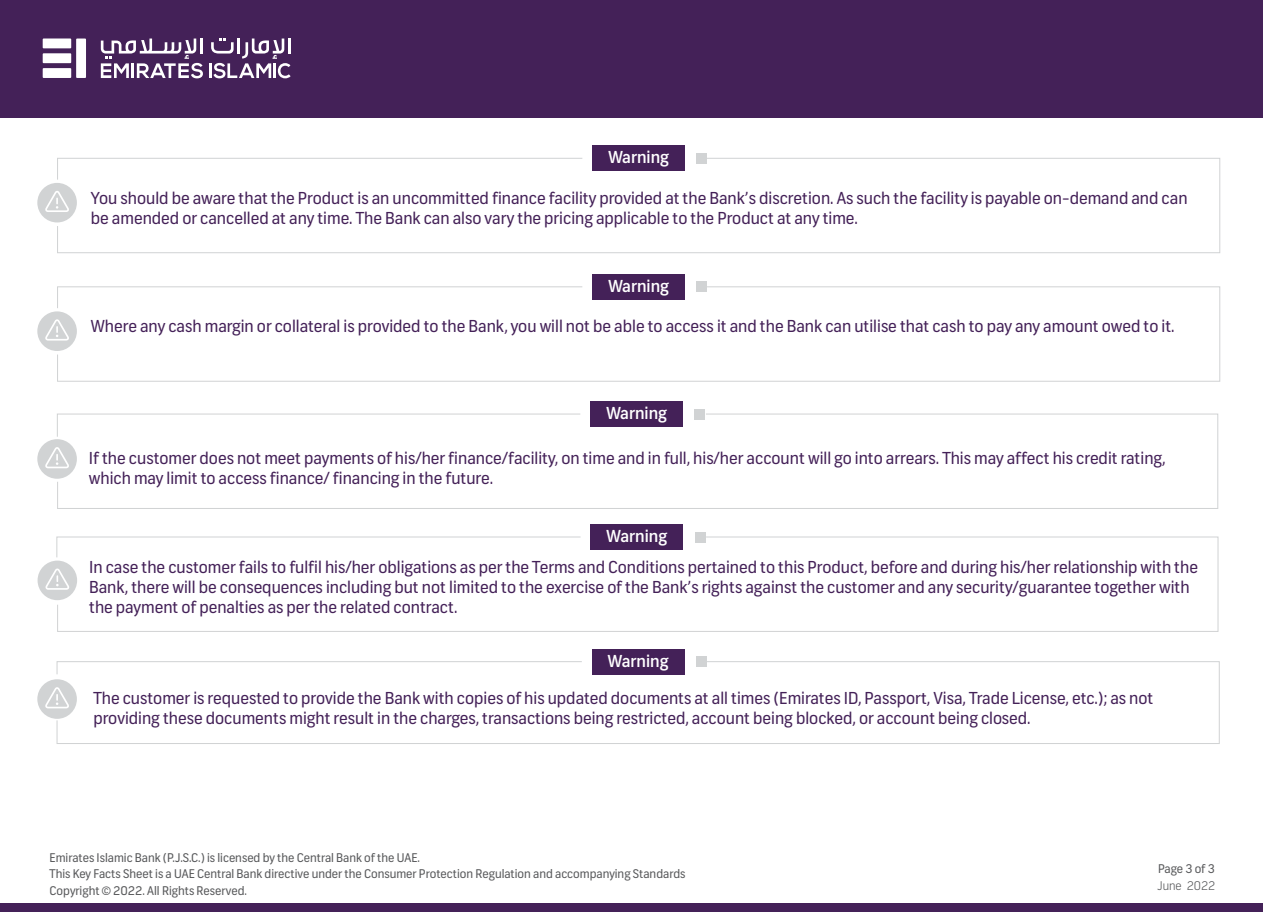
<style>
.page{position:relative;width:1263px;height:912px;background:#fff}
.page>*{position:absolute;margin:0;border:0;box-sizing:border-box;transform-origin:0 0}
.t1{font:16.5px/19.8px "Frank";color:#442158}
.t2{font:500 16.5px "Frank";color:#fff}
.t3{font:12px/16.5px "Frank";color:#58595b}
.t4{font:300 12px "Frank";color:#58595b}
</style>
<div class="page">
<div style="left:0;top:0;width:1263px;height:118px;background:#442158"></div>
<div style="left:43px;top:38px;width:28px;height:10px;background:#fff"></div>
<div style="left:76px;top:39px;width:10px;height:39px;background:#fff"></div>
<div style="left:43px;top:53px;width:28px;height:10px;background:#fff"></div>
<div style="left:43px;top:68px;width:28px;height:10px;background:#fff"></div>
<svg style="left:101px;top:39px;width:102px;height:39px"></svg>
<svg style="left:209px;top:39px;width:82px;height:39px"></svg>
<div style="left:0;top:903px;width:1263px;height:9px;background:#442158"></div>
<svg style="left:57px;top:286px;width:1164px;height:96px"></svg>
<div style="left:697px;top:282px;width:10px;height:10px;background:#d1d3d4"></div>
<div style="left:592px;top:274px;width:93px;height:25px;background:#442158"></div>
<div style="left:37px;top:311px;width:40px;height:40px;background:#d1d3d4;border-radius:50%"></div>
<svg style="left:45px;top:319px;width:24px;height:21px"></svg>
<svg style="left:57px;top:157px;width:1164px;height:97px"></svg>
<div style="left:697px;top:153px;width:10px;height:10px;background:#d1d3d4"></div>
<div style="left:592px;top:146px;width:93px;height:25px;background:#442158"></div>
<div style="left:37px;top:183px;width:40px;height:39px;background:#d1d3d4;border-radius:50%"></div>
<svg style="left:45px;top:191px;width:24px;height:21px"></svg>
<svg style="left:56px;top:660px;width:1164px;height:84px"></svg>
<div style="left:696px;top:656px;width:10px;height:11px;background:#d1d3d4"></div>
<div style="left:592px;top:649px;width:92px;height:25px;background:#442158"></div>
<svg style="left:56px;top:660px;width:527px;height:15px"></svg>
<div style="left:37px;top:679px;width:40px;height:40px;background:#d1d3d4;border-radius:50%"></div>
<svg style="left:45px;top:687px;width:24px;height:21px"></svg>
<div style="left:695px;top:532px;width:10px;height:10px;background:#d1d3d4"></div>
<div style="left:591px;top:524px;width:92px;height:25px;background:#442158"></div>
<svg style="left:57px;top:536px;width:1162px;height:96px"></svg>
<div style="left:38px;top:560px;width:39px;height:40px;background:#d1d3d4;border-radius:50%"></div>
<svg style="left:45px;top:568px;width:24px;height:22px"></svg>
<svg style="left:57px;top:413px;width:1162px;height:96px"></svg>
<div style="left:695px;top:409px;width:10px;height:10px;background:#d1d3d4"></div>
<div style="left:590px;top:401px;width:93px;height:26px;background:#442158"></div>
<div style="left:37px;top:439px;width:40px;height:40px;background:#d1d3d4;border-radius:50%"></div>
<svg style="left:45px;top:447px;width:24px;height:21px"></svg>
<p class="t2" style="left:608px;top:147px;width:62px">Warning</p>
<p class="t1" style="left:91px;top:188px;width:1098px">You should be aware that the Product is an uncommitted finance facility provided at the Bank’s discretion. As such the facility is payable on-demand and can be amended or cancelled at any time. The Bank can also vary the pricing applicable to the Product at any time.</p>
<p class="t2" style="left:608px;top:276px;width:62px">Warning</p>
<p class="t1" style="left:91px;top:317px;width:1085px">Where any cash margin or collateral is provided to the Bank, you will not be able to access it and the Bank can utilise that cash to pay any amount owed to it.</p>
<p class="t2" style="left:606px;top:403px;width:62px">Warning</p>
<p class="t1" style="left:89px;top:448px;width:1078px">If the customer does not meet payments of his/her finance/facility, on time and in full, his/her account will go into arrears. This may affect his credit rating, which may limit to access finance/ financing in the future.</p>
<p class="t2" style="left:607px;top:526px;width:62px">Warning</p>
<p class="t1" style="left:89px;top:558px;width:1110px">In case the customer fails to fulfil his/her obligations as per the Terms and Conditions pertained to this Product, before and during his/her relationship with the<br>Bank, there will be consequences including but not limited to the exercise of the Bank’s rights against the customer and any security/guarantee together with the payment of penalties as per the related contract.</p>
<p class="t2" style="left:608px;top:651px;width:62px">Warning</p>
<p class="t1" style="left:93px;top:688px;width:1061px">The customer is requested to provide the Bank with copies of his updated documents at all times (Emirates ID, Passport, Visa, Trade License, etc.); as not providing these documents might result in the charges, transactions being restricted, account being blocked, or account being closed.</p>
<p class="t3" style="left:50px;top:849px;width:637px">Emirates Islamic Bank (P.J.S.C.) is licensed by the Central Bank of the UAE.<br>This Key Facts Sheet is a UAE Central Bank directive under the Consumer Protection Regulation and accompanying Standards<br>Copyright © 2022. All Rights Reserved.</p>
<p class="t3" style="left:1158px;top:861px;width:58px">Page 3 of 3</p>
<p class="t4" style="left:1157px;top:878px;width:59px">June 2022</p>
</div>
